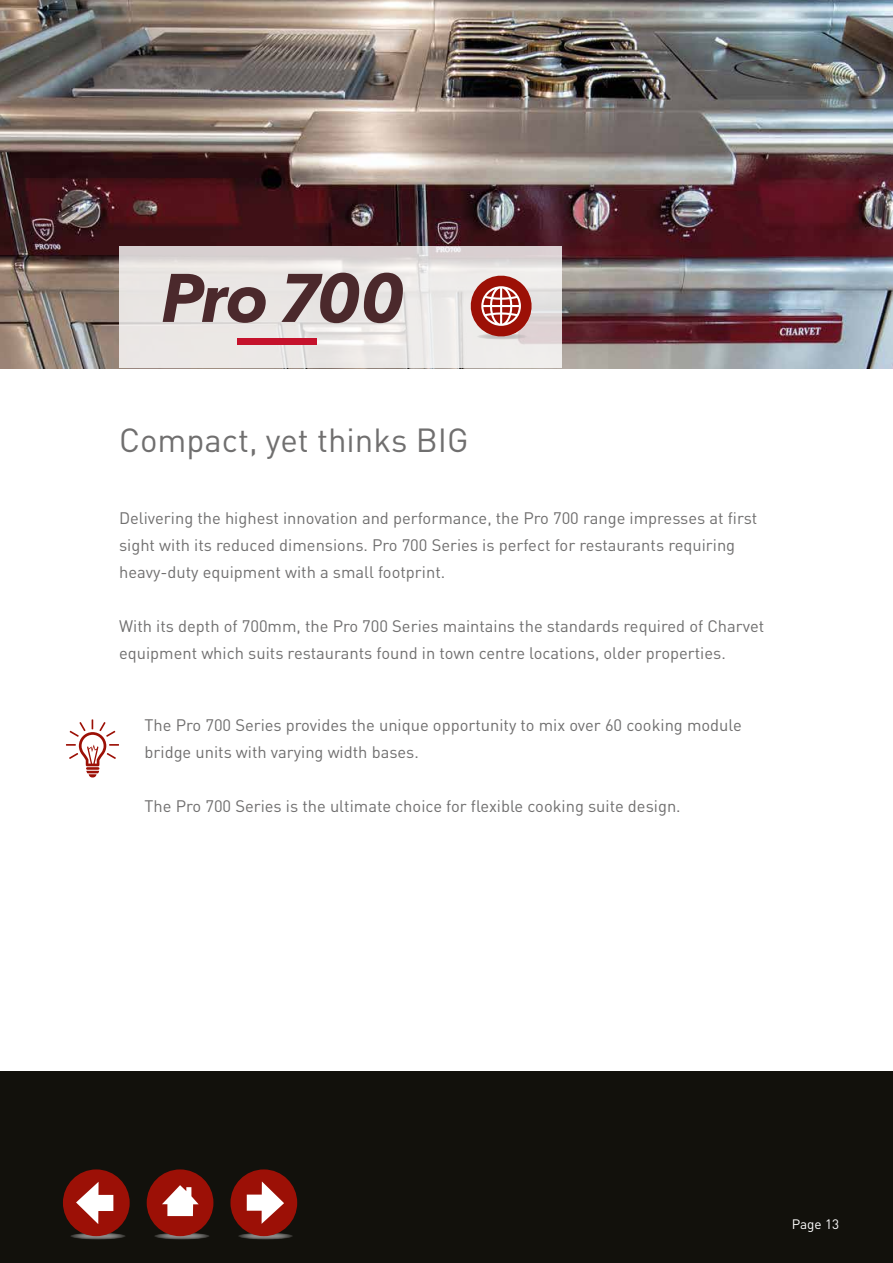
<style>
.page{position:relative;width:893px;height:1263px;background:#fff}
.page>*{position:absolute;margin:0;border:0;box-sizing:border-box;transform-origin:0 0}
.t1{font:33px "DIN";color:#706f6f}
.t2{font:16.5px/27px "DIN";color:#706f6f}
.t3{font:13.5px "DIN";color:#fff}
</style>
<div class="page">
<img style="left:0;top:0;width:893px;height:368px">
<svg style="left:119px;top:246px;width:442px;height:122px;background:#e7e3e2"></svg>
<div style="left:0;top:1071px;width:893px;height:192px;background:#12110c"></div>
<svg style="left:163px;top:274px;width:103px;height:49px;background:#9f8d8e"></svg>
<svg style="left:281px;top:273px;width:122px;height:50px;background:#968384"></svg>
<div style="left:237px;top:338px;width:80px;height:7px;background:#c5122c"></div>
<svg style="left:66px;top:719px;width:53px;height:58px"></svg>
<svg style="left:154px;top:1233px;width:56px;height:6px"></svg>
<svg style="left:147px;top:1169px;width:66px;height:67px"></svg>
<svg style="left:237px;top:1233px;width:57px;height:6px"></svg>
<svg style="left:230px;top:1169px;width:67px;height:67px"></svg>
<svg style="left:70px;top:1233px;width:56px;height:6px"></svg>
<svg style="left:63px;top:1169px;width:67px;height:67px"></svg>
<div style="left:477px;top:333px;width:51px;height:7px;background:#e8e6e5;border-radius:50%"></div>
<svg style="left:468px;top:275px;width:66px;height:64px;background:#c27570"></svg>
<h1 class="t1" style="left:119px;top:420px;width:351px">Compact, yet thinks BIG</h1>
<p class="t2" style="left:119px;top:504px;width:640px">Delivering the highest innovation and performance, the Pro 700 range impresses at first sight with its reduced dimensions. Pro 700 Series is perfect for restaurants requiring heavy-duty equipment with a small footprint.</p>
<p class="t2" style="left:119px;top:612px;width:647px">With its depth of 700mm, the Pro 700 Series maintains the standards required of Charvet equipment which suits restaurants found in town centre locations, older properties.</p>
<p class="t2" style="left:145px;top:711px;width:599px">The Pro 700 Series provides the unique opportunity to mix over 60 cooking module bridge units with varying width bases.</p>
<p class="t2" style="left:145px;top:792px;width:538px">The Pro 700 Series is the ultimate choice for flexible cooking suite design.</p>
<p class="t3" style="left:792px;top:1216px;width:49px">Page 13</p>
</div>
